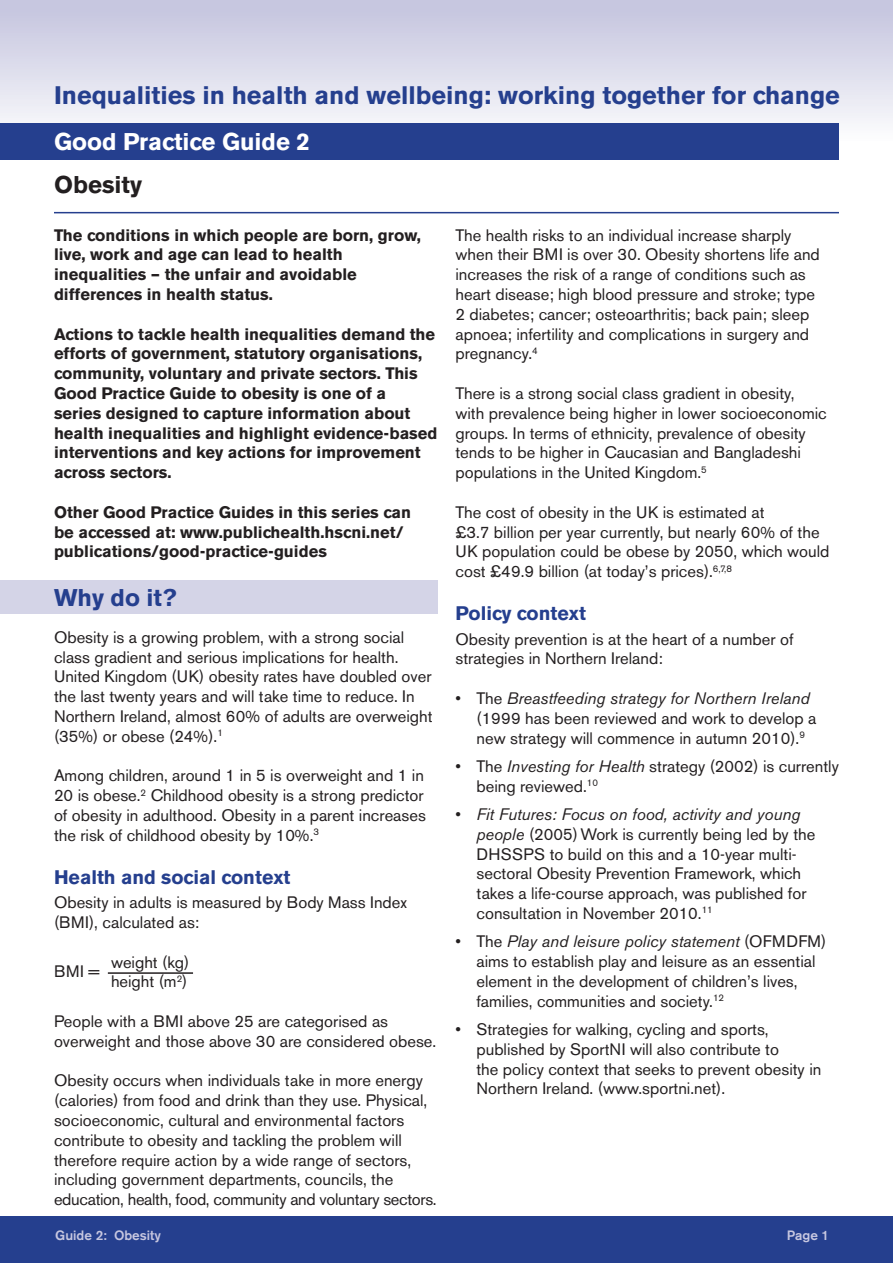
<style>
.page{position:relative;width:893px;height:1263px;background:#fff}
.page>*{position:absolute;margin:0;border:0;box-sizing:border-box;transform-origin:0 0}
.t1{font:700 25.2px "Akzidenz Grotesk BE";color:#253f8e}
.t2{font:700 24px "Akzidenz Grotesk BE";color:#fff}
.t3{font:700 24px "Akzidenz Grotesk BE";color:#253f8e}
.t4{font:700 24px "Akzidenz Grotesk BE";color:#231f20}
.t5{font:700 19.5px "Akzidenz Grotesk BE";color:#253f8e}
.t6{font:16.5px/19.8px "Akzidenz Grotesk BE";color:#231f20}
.t7{font:700 16.5px/19.8px "Akzidenz Grotesk BE";color:#231f20}
.t8{font:500 13.5px "Akzidenz Grotesk BE";color:#c7c7e0}
.s1{font-style:italic}
</style>
<div class="page">
<div style="left:0;top:580px;width:437px;height:33px;background:#d4d4e7"></div>
<div style="left:0;top:0;width:893px;height:149px;background:linear-gradient(to bottom,#c2c2dd,#fff)"></div>
<div style="left:0;top:123px;width:839px;height:36px;background:#253f8e"></div>
<div style="left:0;top:1216px;width:893px;height:47px;background:#253f8e"></div>
<hr style="left:54px;top:212px;width:785px;height:1px;background:#253f8e">
<hr style="left:108px;top:972px;width:85px;height:2px;background:#231f20">
<p class="t1" style="left:54px;top:81px;width:787px">Inequalities in health and wellbeing: working together for change</p>
<p class="t2" style="left:54px;top:128px;width:258px">Good Practice Guide 2</p>
<p class="t4" style="left:54px;top:171px;width:90px">Obesity</p>
<p class="t7" style="left:54px;top:225px;width:368px">The conditions in which people are born, grow, live, work and age can lead to health inequalities – the unfair and avoidable differences in health status.</p>
<p class="t7" style="left:54px;top:324px;width:385px">Actions to tackle health inequalities demand the efforts of government, statutory organisations, community, voluntary and private sectors. This Good Practice Guide to obesity is one of a series designed to capture information about health inequalities and highlight evidence-based interventions and key actions for improvement across sectors.</p>
<p class="t7" style="left:54px;top:502px;width:359px">Other Good Practice Guides in this series can be accessed at: www.publichealth.hscni.net/ publications/good-practice-guides</p>
<p class="t3" style="left:54px;top:584px;width:124px">Why do it?</p>
<p class="t6" style="left:54px;top:627px;width:380px">Obesity is a growing problem, with a strong social class gradient and serious implications for health.<br>United Kingdom (UK) obesity rates have doubled over the last twenty years and will take time to reduce. In Northern Ireland, almost 60% of adults are overweight (35%) or obese (24%).<sup>1</sup></p>
<p class="t6" style="left:54px;top:766px;width:373px">Among children, around 1 in 5 is overweight and 1 in 20 is obese.<sup>2</sup> Childhood obesity is a strong predictor of obesity in adulthood. Obesity in a parent increases the risk of childhood obesity by 10%.<sup>3</sup></p>
<p class="t5" style="left:54px;top:866px;width:238px">Health and social context</p>
<p class="t6" style="left:54px;top:892px;width:354px">Obesity in adults is measured by Body Mass Index (BMI), calculated as:</p>
<p class="t6" style="left:111px;top:952px;width:80px">weight (kg)</p>
<p class="t6" style="left:111px;top:972px;width:78px">height (m<sup>2</sup>)</p>
<p class="t6" style="left:54px;top:1011px;width:384px">People with a BMI above 25 are categorised as overweight and those above 30 are considered obese.</p>
<p class="t6" style="left:54px;top:1071px;width:384px">Obesity occurs when individuals take in more energy (calories) from food and drink than they use. Physical, socioeconomic, cultural and environmental factors contribute to obesity and tackling the problem will therefore require action by a wide range of sectors, including government departments, councils, the education, health, food, community and voluntary sectors.</p>
<p class="t6" style="left:54px;top:962px;width:47px">BMI =</p>
<p class="t6" style="left:455px;top:225px;width:366px">The health risks to an individual increase sharply when their BMI is over 30. Obesity shortens life and increases the risk of a range of conditions such as heart disease; high blood pressure and stroke; type 2 diabetes; cancer; osteoarthritis; back pain; sleep apnoea; infertility and complications in surgery and pregnancy.<sup>4</sup></p>
<p class="t6" style="left:455px;top:383px;width:373px">There is a strong social class gradient in obesity, with prevalence being higher in lower socioeconomic groups. In terms of ethnicity, prevalence of obesity tends to be higher in Caucasian and Bangladeshi populations in the United Kingdom.<sup>5</sup></p>
<p class="t6" style="left:455px;top:502px;width:375px">The cost of obesity in the UK is estimated at<br>£3.7 billion per year currently, but nearly 60% of the UK population could be obese by 2050, which would cost £49.9 billion (at today’s prices).<sup>6,7,8</sup></p>
<p class="t5" style="left:455px;top:602px;width:132px">Policy context</p>
<p class="t6" style="left:455px;top:629px;width:339px">Obesity prevention is at the heart of a number of strategies in Northern Ireland:</p>
<p class="t6" style="left:476px;top:688px;width:341px;text-indent:-21px">• The <span class="s1">Breastfeeding strategy for Northern Ireland </span>(1999 has been reviewed and work to develop a new strategy will commence in autumn 2010).<sup>9</sup></p>
<p class="t6" style="left:476px;top:756px;width:364px;text-indent:-21px">• The <span class="s1">Investing for Health</span> strategy (2002) is currently being reviewed.<sup>10</sup></p>
<p class="t6" style="left:476px;top:804px;width:340px;text-indent:-21px">• <span class="s1">Fit Futures: Focus on food, activity and young people</span> (2005) Work is currently being led by the DHSSPS to build on this and a 10-year multi&shy;sectoral Obesity Prevention Framework, which takes a life-course approach, was published for consultation in November 2010.<sup>11</sup></p>
<p class="t6" style="left:476px;top:932px;width:351px;text-indent:-21px">• The <span class="s1">Play and leisure policy statement</span> (OFMDFM) aims to establish play and leisure as an essential element in the development of children’s lives, families, communities and society.<sup>12</sup></p>
<p class="t6" style="left:476px;top:1019px;width:346px;text-indent:-21px">• Strategies for walking, cycling and sports, published by SportNI will also contribute to<br>the policy context that seeks to prevent obesity in Northern Ireland. (www.sportni.net).</p>
<p class="t8" style="left:55px;top:1227px;width:107px">Guide 2: Obesity</p>
<p class="t8" style="left:787px;top:1227px;width:44px">Page 1</p>
</div>
